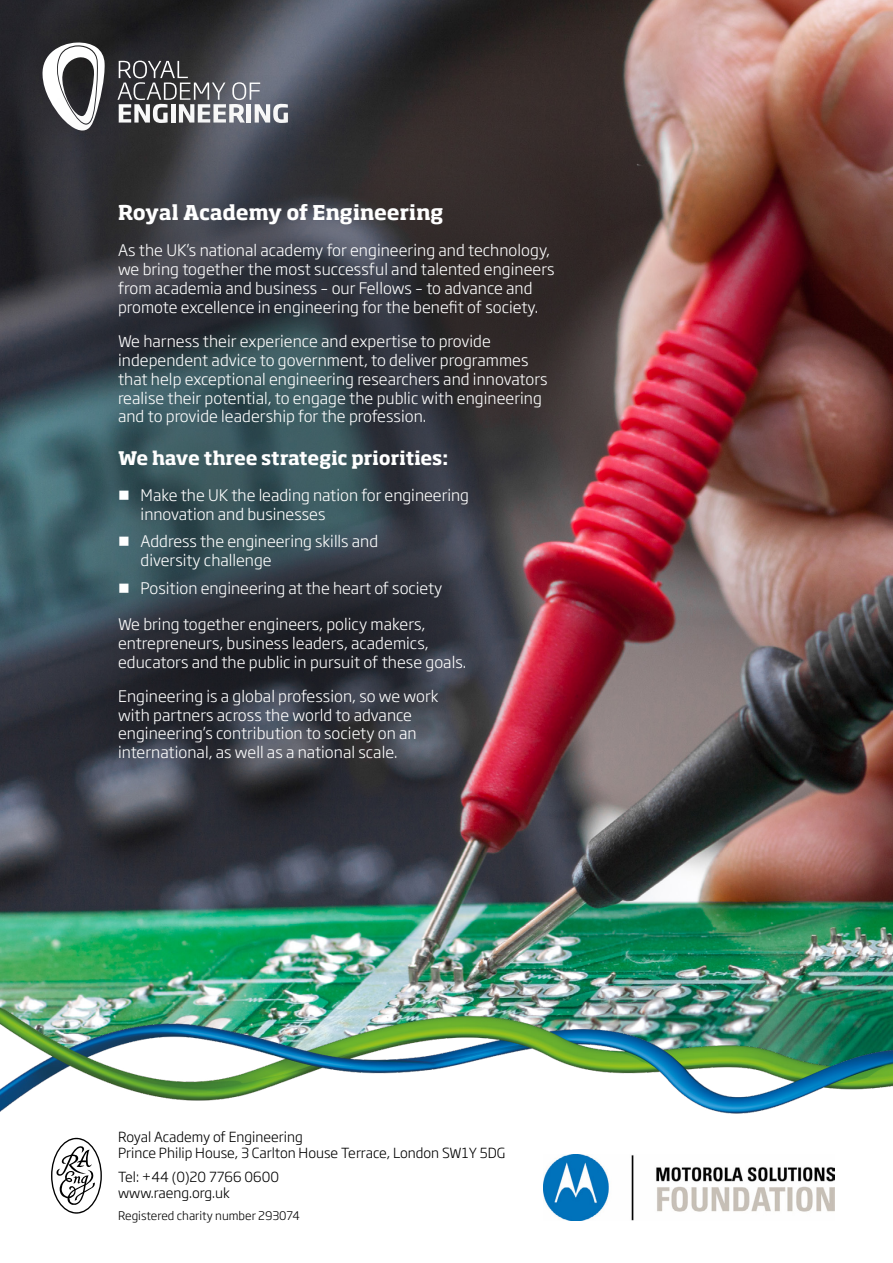
<style>
.page{position:relative;width:893px;height:1263px;background:#fff}
.page>*{position:absolute;margin:0;border:0;box-sizing:border-box;transform-origin:0 0}
.t1{font:700 20.1px "Soho Std";color:#fff}
.t2{font:700 18.45px "Soho Std";letter-spacing:-.015em;color:#fff}
.t3{font:300 15.75px/18.9px "Soho Gothic Std";letter-spacing:.005em;color:#fff}
.t4{font:300 13.8px/16px "Soho Gothic Std";color:#000}
.t5{font:300 11.7px "Soho Gothic Std";color:#000}
</style>
<div class="page">
<img style="left:0;top:0;width:893px;height:761px">
<img style="left:517px;top:0;width:376px;height:323px">
<img style="left:0;top:761px;width:893px;height:460px">
<svg style="left:51px;top:1138px;width:51px;height:76px"></svg>
<img style="left:543px;top:1154px;width:291px;height:66px">
<svg style="left:117px;top:61px;width:171px;height:4px"></svg>
<svg style="left:43px;top:43px;width:62px;height:22px"></svg>
<div style="left:0;top:65px;width:686px;height:835px;background:#000;opacity:.4"></div>
<p class="t1" style="left:118px;top:200px;width:327px">Royal Academy of Engineering</p>
<p class="t3" style="left:118px;top:241px;width:438px">As the UK’s national academy for engineering and technology, we bring together the most successful and talented engineers from academia and business – our Fellows – to advance and promote excellence in engineering for the benefit of society.</p>
<p class="t3" style="left:118px;top:332px;width:431px">We harness their experience and expertise to provide independent advice to government, to deliver programmes that help exceptional engineering researchers and innovators realise their potential, to engage the public with engineering and to provide leadership for the profession.</p>
<p class="t2" style="left:118px;top:446px;width:332px">We have three strategic priorities:</p>
<p class="t3" style="left:141px;top:486px;width:330px;text-indent:-23px">■ Make the UK the leading nation for engineering innovation and businesses</p>
<p class="t3" style="left:141px;top:532px;width:239px;text-indent:-23px">■ Address the engineering skills and diversity challenge</p>
<p class="t3" style="left:118px;top:579px;width:326px">■ Position engineering at the heart of society</p>
<p class="t3" style="left:118px;top:615px;width:350px">We bring together engineers, policy makers, entrepreneurs, business leaders, academics, educators and the public in pursuit of these goals.</p>
<p class="t3" style="left:118px;top:686px;width:322px">Engineering is a global profession, so we work with partners across the world to advance engineering’s contribution to society on an international, as well as a national scale.</p>
<p class="t4" style="left:118px;top:1129px;width:389px">Royal Academy of Engineering<br>Prince Philip House, 3 Carlton House Terrace, London SW1Y 5DG</p>
<p class="t4" style="left:118px;top:1169px;width:162px">Tel: +44 (0)20 7766 0600 www.raeng.org.uk</p>
<p class="t5" style="left:118px;top:1208px;width:183px">Registered charity number 293074</p>
</div>
